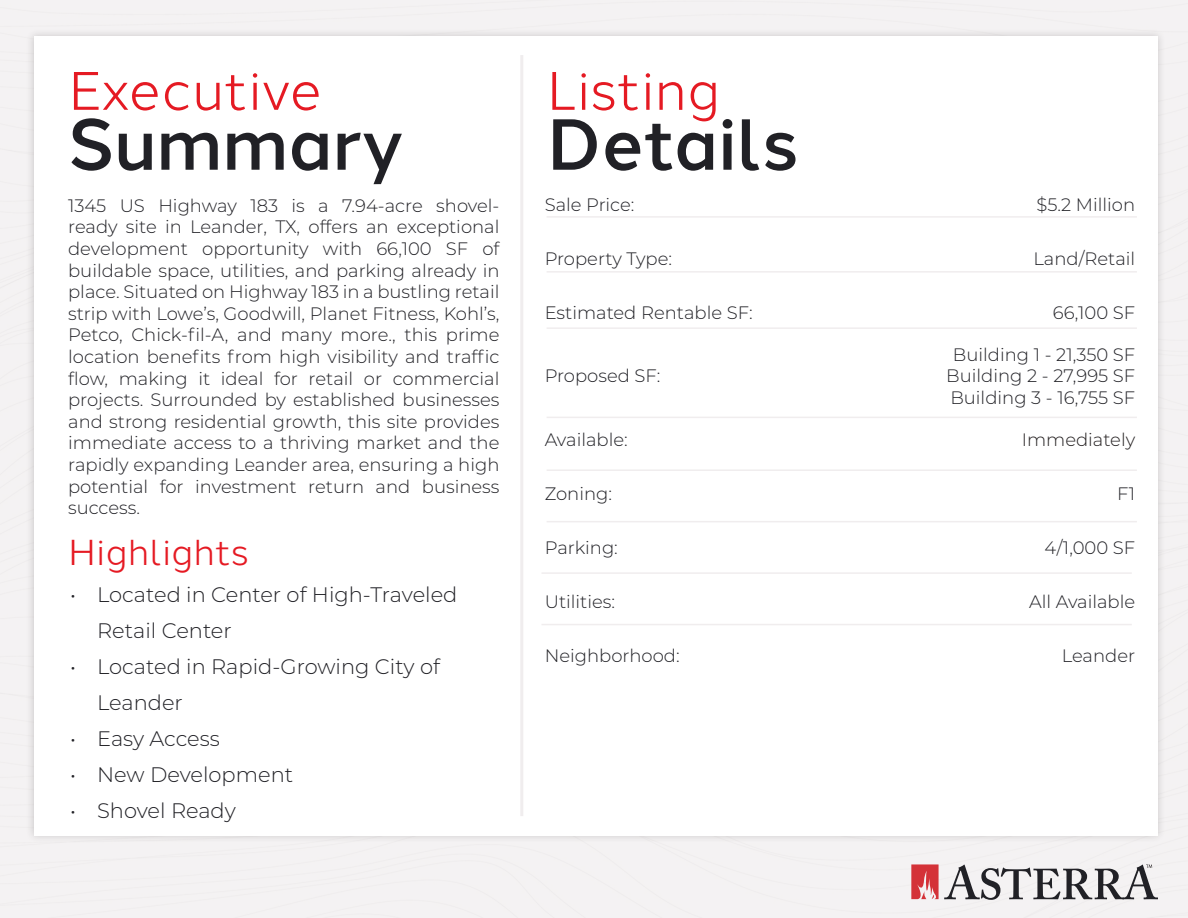
<style>
.page{position:relative;width:1188px;height:918px;background:#fff}
.page>*{position:absolute;margin:0;border:0;box-sizing:border-box;transform-origin:0 0}
.t1{font:500 72px "Halcom";color:#212126}
.t2{font:54px "Halcom";color:#e51a23}
.t3{font:36px "Halcom";color:#e51a23}
.t4{font:300 21px/36px "Montserrat";color:#212126}
.t5{font:300 18px/21.6px "Montserrat";color:#212126;text-align:justify}
.t6{font:300 18px "Montserrat";color:#231f20}
</style>
<div class="page">
<div style="left:26px;top:28px;width:1140px;height:815px;background:#231f20;opacity:.2"></div>
<div style="left:34px;top:36px;width:1124px;height:799px;background:#fff"></div>
<svg style="left:911px;top:864px;width:247px;height:36px"></svg>
<hr style="left:520px;top:55px;width:3px;height:761px;background:#f0edee">
<hr style="left:547px;top:271px;width:590px;height:2px;background:#f0edee">
<hr style="left:547px;top:327px;width:590px;height:2px;background:#f0edee">
<hr style="left:547px;top:417px;width:590px;height:1px;background:#f0edee">
<hr style="left:547px;top:469px;width:590px;height:2px;background:#f0edee">
<hr style="left:547px;top:521px;width:590px;height:1px;background:#f0edee">
<hr style="left:541px;top:572px;width:591px;height:2px;background:#f0edee">
<hr style="left:541px;top:624px;width:591px;height:1px;background:#f0edee">
<hr style="left:547px;top:216px;width:590px;height:2px;background:#f0edee">
<p class="t2" style="left:68px;top:48px;width:255px">Executive</p>
<p class="t1" style="left:68px;top:87px;width:337px">Summary</p>
<p class="t5" style="left:68px;top:194px;width:433px">1345 US Highway 183 is a 7.94-acre shovel&shy;ready site in Leander, TX, offers an exceptional development opportunity with 66,100 SF of buildable space, utilities, and parking already in place. Situated on Highway 183 in a bustling retail strip with Lowe’s, Goodwill, Planet Fitness, Kohl’s, Petco, Chick-fil-A, and many more., this prime location benefits from high visibility and traffic flow, making it ideal for retail or commercial projects. Surrounded by established businesses and strong residential growth, this site provides immediate access to a thriving market and the rapidly expanding Leander area, ensuring a high potential for investment return and business success.</p>
<p class="t3" style="left:68px;top:523px;width:182px">Highlights</p>
<p class="t4" style="left:97px;top:576px;width:362px;text-indent:-27px">• Located in Center of High-Traveled<br>Retail Center</p>
<p class="t4" style="left:97px;top:648px;width:344px;text-indent:-27px">• Located in Rapid-Growing City of<br>Leander</p>
<p class="t4" style="left:70px;top:720px;width:151px">• Easy Access</p>
<p class="t4" style="left:70px;top:756px;width:224px">• New Development</p>
<p class="t4" style="left:70px;top:792px;width:167px">• Shovel Ready</p>
<p class="t2" style="left:547px;top:48px;width:175px">Listing</p>
<p class="t1" style="left:547px;top:87px;width:253px">Details</p>
<p class="t5" style="left:545px;top:193px;width:91px">Sale Price:</p>
<p class="t5" style="left:1036px;top:193px;width:100px">$5.2 Million</p>
<p class="t5" style="left:545px;top:247px;width:129px">Property Type:</p>
<p class="t5" style="left:1033px;top:247px;width:103px">Land/Retail</p>
<p class="t5" style="left:545px;top:301px;width:209px">Estimated Rentable SF:</p>
<p class="t5" style="left:1053px;top:301px;width:84px">66,100 SF</p>
<p class="t5" style="left:545px;top:365px;width:117px">Proposed SF:</p>
<p class="t5" style="left:953px;top:343px;width:184px">Building 1 - 21,350 SF</p>
<p class="t5" style="left:946px;top:365px;width:190px">Building 2 - 27,995 SF</p>
<p class="t5" style="left:950px;top:386px;width:186px">Building 3 - 16,755 SF</p>
<p class="t5" style="left:545px;top:428px;width:85px">Available:</p>
<p class="t6" style="left:1022px;top:427px;width:115px">Immediately</p>
<p class="t5" style="left:545px;top:482px;width:69px">Zoning:</p>
<p class="t5" style="left:1117px;top:482px;width:19px">F1</p>
<p class="t5" style="left:545px;top:536px;width:75px">Parking:</p>
<p class="t5" style="left:1044px;top:536px;width:92px">4/1,000 SF</p>
<p class="t5" style="left:545px;top:590px;width:72px">Utilities:</p>
<p class="t5" style="left:1029px;top:590px;width:108px">All Available</p>
<p class="t5" style="left:545px;top:644px;width:136px">Neighborhood:</p>
<p class="t5" style="left:1062px;top:644px;width:75px">Leander</p>
</div>
